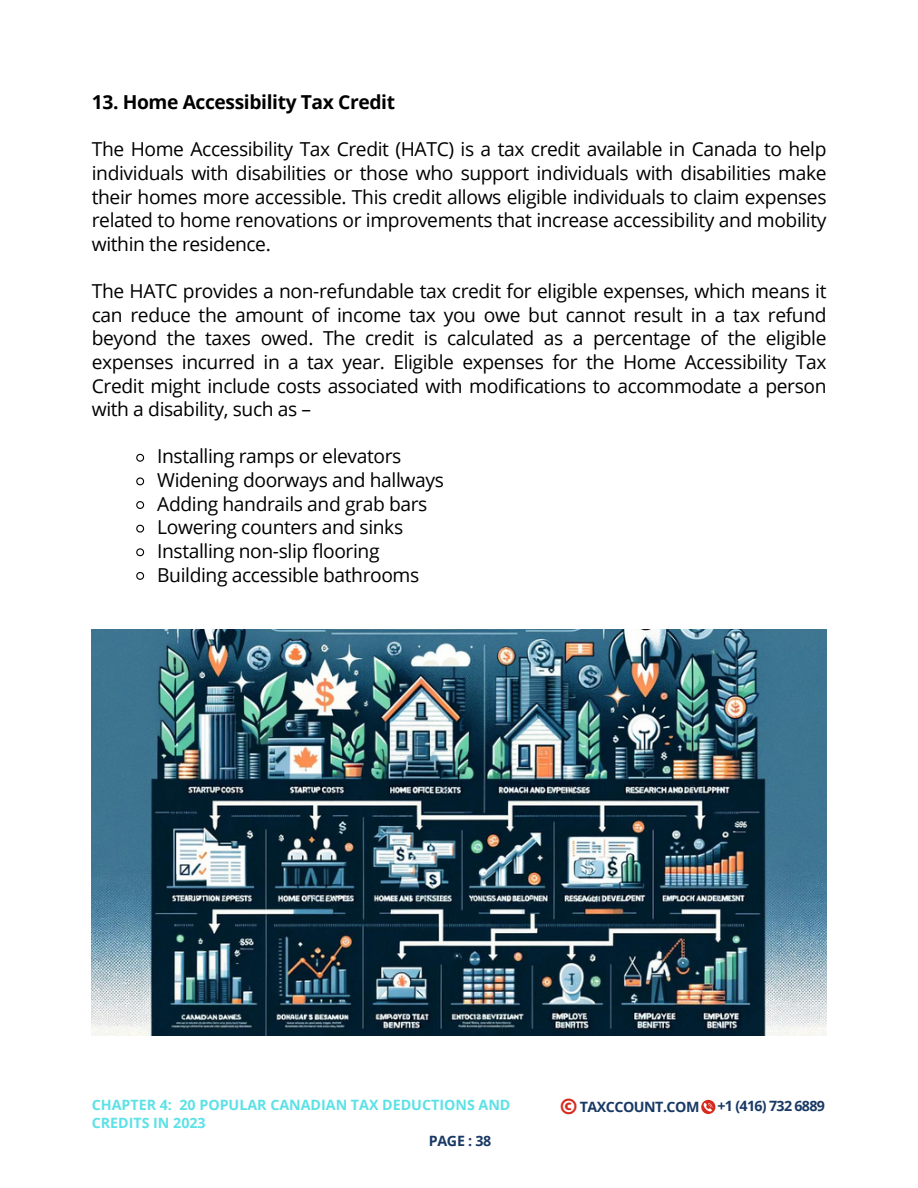
<style>
.page{position:relative;width:918px;height:1188px;background:#fff}
.page>*{position:absolute;margin:0;border:0;box-sizing:border-box;transform-origin:0 0}
.t1{font:19.2px/23.7px "Open Sans";letter-spacing:-.02em;color:#000;text-align:justify}
.t2{font:700 19.2px "Open Sans";letter-spacing:-.02em;color:#000}
.t3{font:700 14.25px/18px "Open Sans";color:#5ce1e6}
.t4{font:700 14.25px "Open Sans";letter-spacing:-.035em;color:#193965}
.s1{font-family:"League Spartan";font-size:18.3px;color:#d52b1e}
</style>
<div class="page">
<svg style="left:136px;top:453px;width:9px;height:9px"></svg>
<svg style="left:136px;top:477px;width:9px;height:9px"></svg>
<svg style="left:136px;top:501px;width:9px;height:8px"></svg>
<svg style="left:136px;top:524px;width:9px;height:9px"></svg>
<svg style="left:136px;top:548px;width:9px;height:9px"></svg>
<svg style="left:136px;top:572px;width:9px;height:8px"></svg>
<img style="left:92px;top:630px;width:734px;height:406px">
<svg style="left:701px;top:1100px;width:14px;height:14px"></svg>
<p class="t2" style="left:92px;top:89px;width:305px">13. Home Accessibility Tax Credit</p>
<p class="t1" style="left:92px;top:137px;width:736px">The Home Accessibility Tax Credit (HATC) is a tax credit available in Canada to help individuals with disabilities or those who support individuals with disabilities make their homes more accessible. This credit allows eligible individuals to claim expenses related to home renovations or improvements that increase accessibility and mobility within the residence.</p>
<p class="t1" style="left:92px;top:279px;width:736px">The HATC provides a non-refundable tax credit for eligible expenses, which means it can reduce the amount of income tax you owe but cannot result in a tax refund beyond the taxes owed. The credit is calculated as a percentage of the eligible expenses incurred in a tax year. Eligible expenses for the Home Accessibility Tax Credit might include costs associated with modifications to accommodate a person with a disability, such as –</p>
<p class="t1" style="left:157px;top:444px;width:288px;text-align:left">Installing ramps or elevators<br>Widening doorways and hallways<br>Adding handrails and grab bars<br>Lowering counters and sinks<br>Installing non-slip flooring<br>Building accessible bathrooms</p>
<p class="t3" style="left:92px;top:1096px;width:420px">CHAPTER 4: 20 POPULAR CANADIAN TAX DEDUCTIONS AND<br>CREDITS IN 2023</p>
<p class="t4" style="left:429px;top:1131px;width:64px">PAGE : 38</p>
<p class="t4" style="left:561px;top:1097px;width:140px"><span class="s1">©</span> TAXCCOUNT.COM</p>
<p class="t4" style="left:717px;top:1096px;width:109px">+1 (416) 732 6889</p>
</div>
